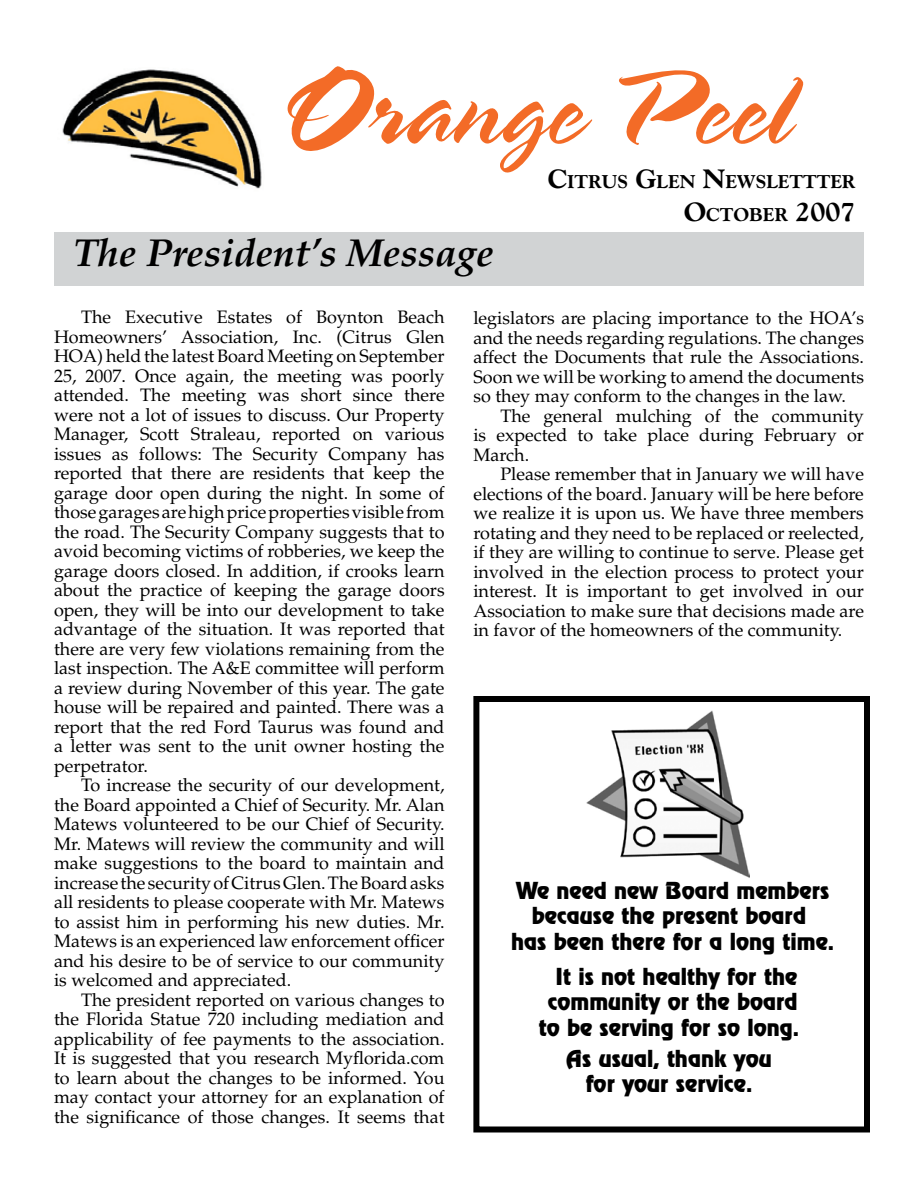
<style>
.page{position:relative;width:918px;height:1188px;background:#fff}
.page>*{position:absolute;margin:0;border:0;box-sizing:border-box;transform-origin:0 0}
.t1{font:108px "Spring";letter-spacing:.005em;color:#f36b27}
.t2{font:italic 700 39px "Palatino";color:#000}
.t3{font:21px/25.2px "Revue";color:#000;text-align:center}
.t4{font:800 18.9px/32.4px "Goudy";color:#000;text-align:right}
.t5{font:18px/19.5px "Palatino";color:#000;text-align:justify}
.s1{font-size:27px}
</style>
<div class="page">
<div style="left:54px;top:232px;width:810px;height:54px;background:#d1d3d4"></div>
<img style="left:62px;top:69px;width:200px;height:120px">
<img style="left:586px;top:710px;width:164px;height:168px">
<div style="left:473px;top:696px;width:397px;height:436px;border:6px solid #000"></div>
<h1 class="t1" style="left:277px;top:46px;width:515px">Orange Peel</h1>
<p class="t4" style="left:548px;top:165px;width:309px"><span class="s1">C</span>ITRUS <span class="s1">G</span>LEN <span class="s1">N</span>EWSLETTTER<br><span class="s1">O</span>CTOBER <span class="s1">2007</span></p>
<h2 class="t2" style="left:74px;top:229px;width:422px">The President’s Message</h2>
<p class="t5" style="left:54px;top:308px;width:392px;text-indent:27px">The Executive Estates of Boynton Beach Homeowners’ Association, Inc. (Citrus Glen HOA) held the latest Board Meeting on September 25, 2007. Once again, the meeting was poorly attended. The meeting was short since there were not a lot of issues to discuss. Our Property Manager, Scott Straleau, reported on various issues as follows: The Security Company has reported that there are residents that keep the garage door open during the night. In some of those garages are high price properties visible from the road. The Security Company suggests that to avoid becoming victims of robberies, we keep the garage doors closed. In addition, if crooks learn about the practice of keeping the garage doors open, they will be into our development to take advantage of the situation. It was reported that there are very few violations remaining from the last inspection. The A&amp;E committee will perform a review during November of this year. The gate house will be repaired and painted. There was a report that the red Ford Taurus was found and a letter was sent to the unit owner hosting the perpetrator.</p>
<p class="t5" style="left:54px;top:776px;width:392px;text-indent:27px">To increase the security of our development, the Board appointed a Chief of Security. Mr. Alan Matews volunteered to be our Chief of Security.<br>Mr. Matews will review the community and will make suggestions to the board to maintain and increase the security of Citrus Glen. The Board asks all residents to please cooperate with Mr. Matews to assist him in performing his new duties. Mr.<br>Matews is an experienced law enforcement officer and his desire to be of service to our community is welcomed and appreciated.</p>
<p class="t5" style="left:54px;top:990px;width:392px;text-indent:27px">The president reported on various changes to the Florida Statue 720 including mediation and applicability of fee payments to the association.<br>It is suggested that you research Myflorida.com to learn about the changes to be informed. You may contact your attorney for an explanation of the significance of those changes. It seems that</p>
<p class="t5" style="left:473px;top:309px;width:392px">legislators are placing importance to the HOA’s and the needs regarding regulations. The changes affect the Documents that rule the Associations.<br>Soon we will be working to amend the documents so they may conform to the changes in the law.</p>
<p class="t5" style="left:473px;top:406px;width:392px;text-indent:27px">The general mulching of the community is expected to take place during February or March.</p>
<p class="t5" style="left:473px;top:465px;width:392px;text-indent:27px">Please remember that in January we will have elections of the board. January will be here before we realize it is upon us. We have three members rotating and they need to be replaced or reelected, if they are willing to continue to serve. Please get involved in the election process to protect your interest. It is important to get involved in our Association to make sure that decisions made are in favor of the homeowners of the community.</p>
<p class="t3" style="left:511px;top:878px;width:324px">We need new Board members because the present board<br>has been there for a long time.</p>
<p class="t3" style="left:539px;top:964px;width:262px;text-align:right">It is not healthy for the community or the board to be serving for so long.</p>
<p class="t3" style="left:566px;top:1046px;width:207px">As usual, thank you for your service.</p>
</div>
